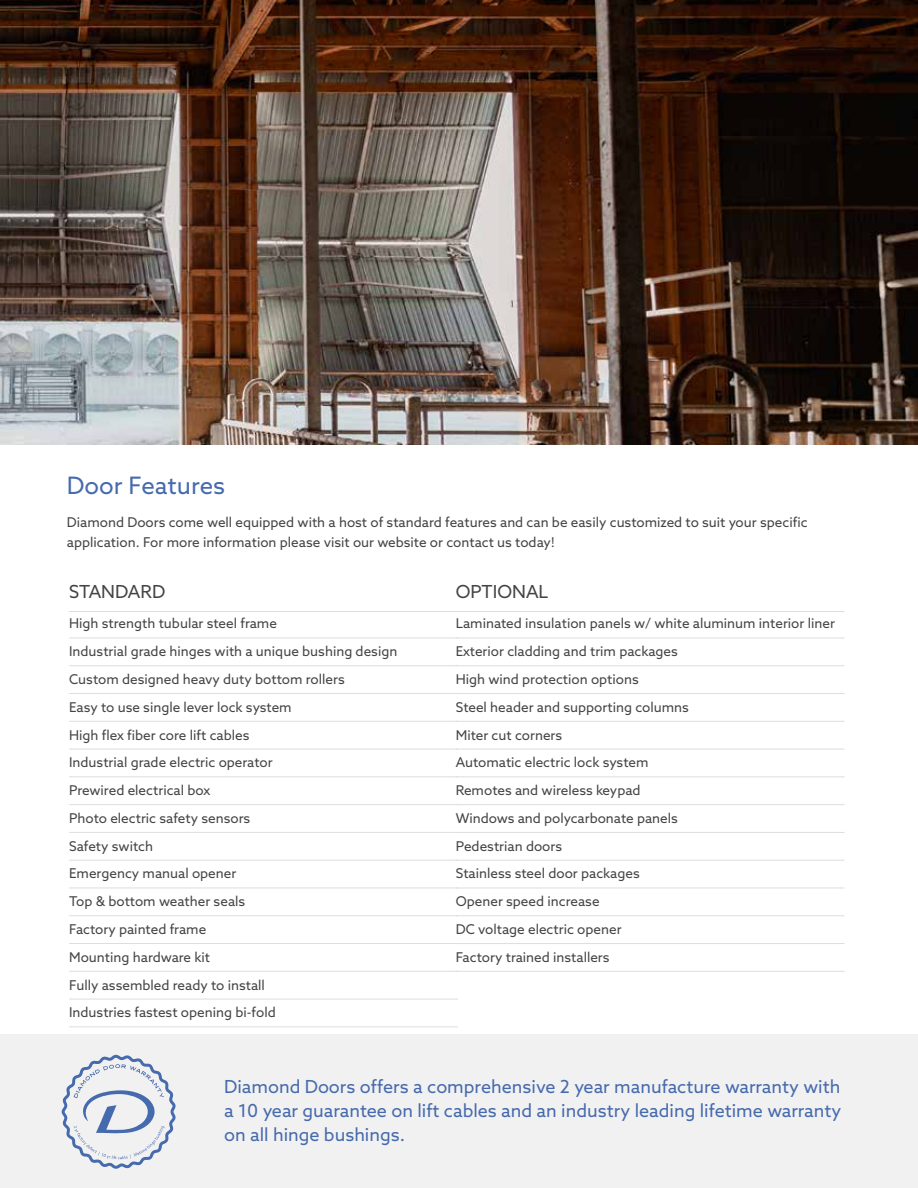
<style>
.page{position:relative;width:918px;height:1188px;background:#fff}
.page>*{position:absolute;margin:0;border:0;box-sizing:border-box;transform-origin:0 0}
.t1{font:24px "Azo Sans";color:#456aad}
.t2{font:18px/24px "Azo Sans";color:#456aad;text-align:justify}
.t3{font:18px "Azo Sans";color:#444}
.t4{font:13.5px/27.8px "Azo Sans";color:#444}
</style>
<div class="page">
<img style="left:0;top:0;width:918px;height:445px">
<div style="left:0;top:1034px;width:918px;height:154px;background:#f2f1f1"></div>
<hr style="left:69px;top:611px;width:389px;height:1px;background:#dfdddd">
<hr style="left:69px;top:638px;width:389px;height:1px;background:#dfdddd">
<hr style="left:69px;top:665px;width:389px;height:1px;background:#dfdddd">
<hr style="left:69px;top:693px;width:389px;height:1px;background:#dfdddd">
<hr style="left:69px;top:721px;width:389px;height:1px;background:#dfdddd">
<hr style="left:69px;top:749px;width:389px;height:1px;background:#dfdddd">
<hr style="left:69px;top:776px;width:389px;height:1px;background:#dfdddd">
<hr style="left:69px;top:804px;width:389px;height:1px;background:#dfdddd">
<hr style="left:69px;top:832px;width:389px;height:1px;background:#dfdddd">
<hr style="left:69px;top:860px;width:389px;height:1px;background:#dfdddd">
<hr style="left:69px;top:888px;width:389px;height:1px;background:#dfdddd">
<hr style="left:69px;top:915px;width:389px;height:1px;background:#dfdddd">
<hr style="left:69px;top:943px;width:389px;height:1px;background:#dfdddd">
<hr style="left:69px;top:971px;width:389px;height:1px;background:#dfdddd">
<hr style="left:69px;top:999px;width:389px;height:1px;background:#dfdddd">
<hr style="left:69px;top:1026px;width:389px;height:1px;background:#dfdddd">
<hr style="left:456px;top:611px;width:389px;height:1px;background:#dfdddd">
<hr style="left:456px;top:638px;width:389px;height:1px;background:#dfdddd">
<hr style="left:456px;top:665px;width:389px;height:1px;background:#dfdddd">
<hr style="left:456px;top:693px;width:389px;height:1px;background:#dfdddd">
<hr style="left:456px;top:721px;width:389px;height:1px;background:#dfdddd">
<hr style="left:456px;top:749px;width:389px;height:1px;background:#dfdddd">
<hr style="left:456px;top:776px;width:389px;height:1px;background:#dfdddd">
<hr style="left:456px;top:804px;width:389px;height:1px;background:#dfdddd">
<hr style="left:456px;top:832px;width:389px;height:1px;background:#dfdddd">
<hr style="left:456px;top:860px;width:389px;height:1px;background:#dfdddd">
<hr style="left:456px;top:888px;width:389px;height:1px;background:#dfdddd">
<hr style="left:456px;top:915px;width:389px;height:1px;background:#dfdddd">
<hr style="left:456px;top:943px;width:389px;height:1px;background:#dfdddd">
<hr style="left:456px;top:971px;width:389px;height:1px;background:#dfdddd">
<svg style="left:62px;top:1055px;width:114px;height:114px"></svg>
<h1 class="t1" style="left:67px;top:470px;width:160px">Door Features</h1>
<p class="t4" style="left:67px;top:513px;width:742px;line-height:19.5px">Diamond Doors come well equipped with a host of standard features and can be easily customized to suit your specific application. For more information please visit our website or contact us today!</p>
<h2 class="t3" style="left:69px;top:579px;width:98px">STANDARD</h2>
<p class="t4" style="left:69px;top:610px;width:330px">High strength tubular steel frame<br>Industrial grade hinges with a unique bushing design<br>Custom designed heavy duty bottom rollers<br>Easy to use single lever lock system<br>High flex fiber core lift cables<br>Industrial grade electric operator<br>Prewired electrical box<br>Photo electric safety sensors<br>Safety switch<br>Emergency manual opener<br>Top &amp; bottom weather seals<br>Factory painted frame<br>Mounting hardware kit<br>Fully assembled ready to install<br>Industries fastest opening bi-fold</p>
<h2 class="t3" style="left:456px;top:579px;width:94px">OPTIONAL</h2>
<p class="t4" style="left:456px;top:610px;width:381px">Laminated insulation panels w/ white aluminum interior liner<br>Exterior cladding and trim packages<br>High wind protection options<br>Steel header and supporting columns<br>Miter cut corners<br>Automatic electric lock system<br>Remotes and wireless keypad<br>Windows and polycarbonate panels<br>Pedestrian doors<br>Stainless steel door packages<br>Opener speed increase<br>DC voltage electric opener<br>Factory trained installers</p>
<h2 class="t2" style="left:224px;top:1074px;width:619px">Diamond Doors offers a comprehensive 2 year manufacture warranty with a 10 year guarantee on lift cables and an industry leading lifetime warranty on all hinge bushings.</h2>
</div>
